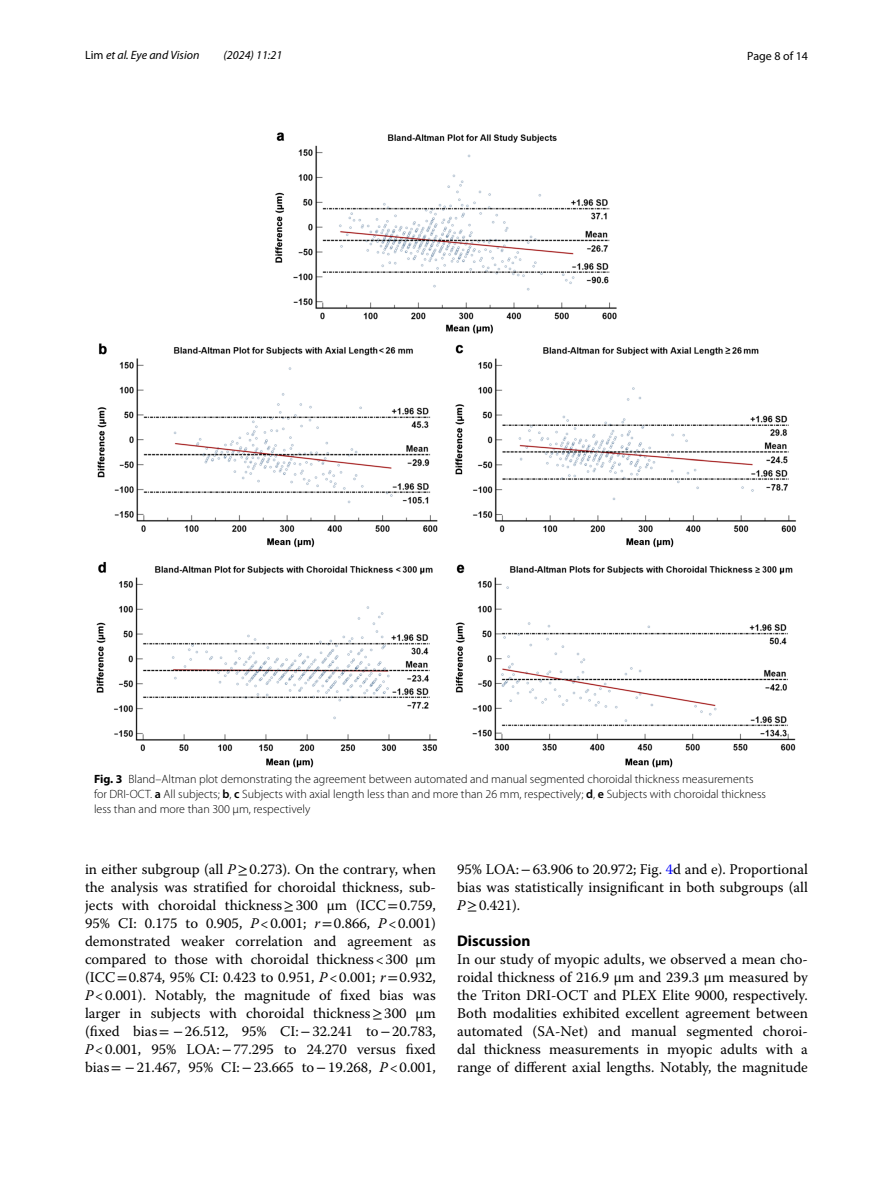
<style>
.page{position:relative;width:893px;height:1187px;background:#fff}
.page>*{position:absolute;margin:0;border:0;box-sizing:border-box;transform-origin:0 0}
.t1{font:700 15.45px "Myriad Pro";color:#000}
.t2{font:14.7px/18px "Warnock Pro";color:#000;text-align:justify}
.t3{font:300 12px/15px "Myriad Pro";color:#000}
.t4{font:italic 12px "Myriad Pro";color:#000}
.t5{font:12px "Myriad Pro";color:#000}
.s1{font-style:normal}
.s2{font-weight:700}
.s3{font-weight:600}
.s4{font-style:italic}
.s5{font-family:"STIX"}
.s6{color:#00f}
</style>
<div class="page">
<img style="left:96px;top:133px;width:700px;height:634px">
<p class="t4" style="left:85px;top:48px;width:116px"><span class="s1">Lim</span> et al. Eye and Vision</p>
<p class="t4" style="left:224px;top:48px;width:60px">(2024) 11:21</p>
<p class="t5" style="left:747px;top:48px;width:62px">Page 8 of 14</p>
<p class="t3" style="left:94px;top:771px;width:673px"><span class="s2">Fig. 3</span> Bland–Altman plot demonstrating the agreement between automated and manual segmented choroidal thickness measurements for DRI-OCT. <span class="s3">a</span> All subjects; <span class="s3">b</span>, <span class="s3">c</span> Subjects with axial length less than and more than 26 mm, respectively; <span class="s3">d</span>, <span class="s3">e</span> Subjects with choroidal thickness less than and more than 300 μm, respectively</p>
<p class="t2" style="left:85px;top:860px;width:352px">in either subgroup (all <span class="s4">P</span><span class="s5">≥</span>0.273). On the contrary, when the analysis was stratified for choroidal thickness, sub&shy;jects with choroidal thickness<span class="s5">≥</span>300 µm (ICC<span class="s5">=</span>0.759, 95% CI: 0.175 to 0.905, <span class="s4">P</span>&lt;0.001; <span class="s4">r</span><span class="s5">=</span>0.866, <span class="s4">P</span>&lt;0.001) demonstrated weaker correlation and agreement as compared to those with choroidal thickness&lt;300 µm (ICC<span class="s5">=</span>0.874, 95% CI: 0.423 to 0.951, <span class="s4">P</span>&lt;0.001; <span class="s4">r</span><span class="s5">=</span>0.932, <span class="s4">P</span>&lt;0.001). Notably, the magnitude of fixed bias was larger in subjects with choroidal thickness<span class="s5">≥</span>300 µm (fixed bias<span class="s5">= −</span>26.512, 95% CI:<span class="s5">−</span>32.241 to<span class="s5">−</span>20.783, <span class="s4">P</span>&lt;0.001, 95% LOA:<span class="s5">−</span>77.295 to 24.270 versus fixed bias<span class="s5">= −</span>21.467, 95% CI:<span class="s5">−</span>23.665 to<span class="s5">−</span>19.268, <span class="s4">P</span>&lt;0.001,</p>
<p class="t2" style="left:457px;top:860px;width:352px">95% LOA:<span class="s5">−</span>63.906 to 20.972; Fig. <span class="s6">4</span>d and e). Proportional bias was statistically insignificant in both subgroups (all <span class="s4">P</span><span class="s5">≥</span>0.421).</p>
<p class="t1" style="left:457px;top:930px;width:75px">Discussion</p>
<p class="t2" style="left:457px;top:950px;width:352px">In our study of myopic adults, we observed a mean cho&shy;roidal thickness of 216.9 µm and 239.3 µm measured by the Triton DRI-OCT and PLEX Elite 9000, respectively.<br>Both modalities exhibited excellent agreement between automated (SA-Net) and manual segmented choroi&shy;dal thickness measurements in myopic adults with a range of different axial lengths. Notably, the magnitude</p>
</div>
